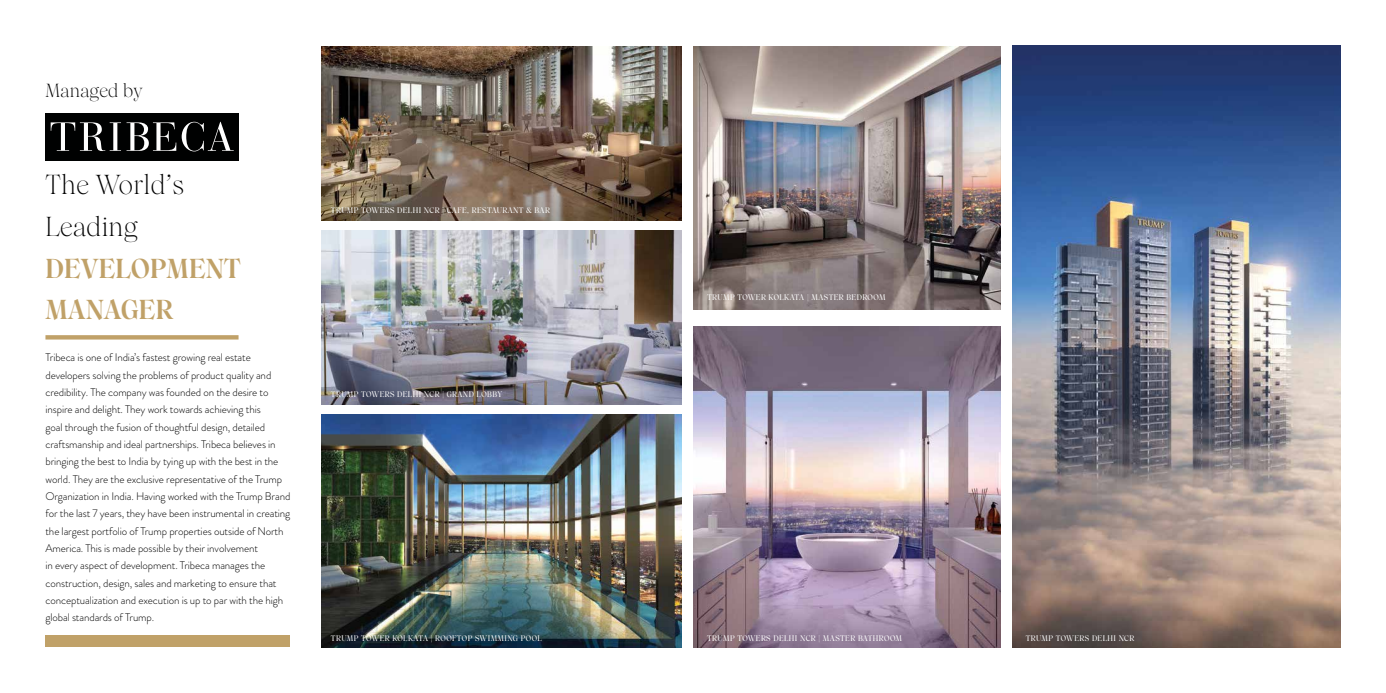
<style>
.page{position:relative;width:1386px;height:693px;background:#fff}
.page>*{position:absolute;margin:0;border:0;box-sizing:border-box;transform-origin:0 0}
.t1{font:700 26.6px/41.6px "Wulkandisplay";letter-spacing:.01em;color:#c0a168}
.t2{font:300 26.6px/41.6px "Wulkandisplay";letter-spacing:.01em;color:#000}
.t3{font:300 18.38px "Wulkandisplay";letter-spacing:.01em;color:#000}
.t4{font:300 11.03px/17.3px "Brandon Grotesque";letter-spacing:-.01em;color:#000}
.t5{font:500 7.88px "Wulkandisplay";letter-spacing:.05em;color:#fff}
</style>
<div class="page">
<div style="left:45px;top:113px;width:194px;height:47px;background:#000101"></div>
<svg style="left:51px;top:122px;width:183px;height:29px"></svg>
<img style="left:1012px;top:46px;width:329px;height:601px">
<img style="left:322px;top:46px;width:359px;height:175px">
<img style="left:693px;top:46px;width:308px;height:263px">
<img style="left:693px;top:326px;width:308px;height:321px">
<img style="left:322px;top:230px;width:359px;height:175px">
<img style="left:322px;top:415px;width:359px;height:232px">
<div style="left:45px;top:636px;width:245px;height:11px;background:#c0a168"></div>
<div style="left:45px;top:335px;width:194px;height:5px;background:#c0a168"></div>
<h2 class="t3" style="left:45px;top:80px;width:99px">Managed by</h2>
<h1 class="t2" style="left:45px;top:165px;width:140px">The World’s<br>Leading</h1>
<h1 class="t1" style="left:45px;top:248px;width:197px">DEVELOPMENT<br>MANAGER</h1>
<p class="t4" style="left:45px;top:349px;width:246px">Tribeca is one of India’s fastest growing real estate developers solving the problems of product quality and credibility. The company was founded on the desire to inspire and delight. They work towards achieving this<br>goal through the fusion of thoughtful design, detailed craftsmanship and ideal partnerships. Tribeca believes in bringing the best to India by tying up with the best in the world. They are the exclusive representative of the Trump Organization in India. Having worked with the Trump Brand for the last 7 years, they have been instrumental in creating the largest portfolio of Trump properties outside of North America. This is made possible by their involvement<br>in every aspect of development. Tribeca manages the construction, design, sales and marketing to ensure that conceptualization and execution is up to par with the high global standards of Trump.</p>
<p class="t5" style="left:331px;top:205px;width:220px">TRUMP TOWERS DELHI NCR | CAFE, RESTAURANT &amp; BAR</p>
<p class="t5" style="left:331px;top:390px;width:173px">TRUMP TOWERS DELHI NCR | GRAND LOBBY</p>
<p class="t5" style="left:707px;top:293px;width:180px">TRUMP TOWER KOLKATA | MASTER BEDROOM</p>
<p class="t5" style="left:331px;top:633px;width:212px">TRUMP TOWER KOLKATA | ROOFTOP SWIMMING POOL</p>
<p class="t5" style="left:707px;top:633px;width:196px">TRUMP TOWERS DELHI NCR | MASTER BATHROOM</p>
<p class="t5" style="left:1026px;top:633px;width:110px">TRUMP TOWERS DELHI NCR</p>
</div>
